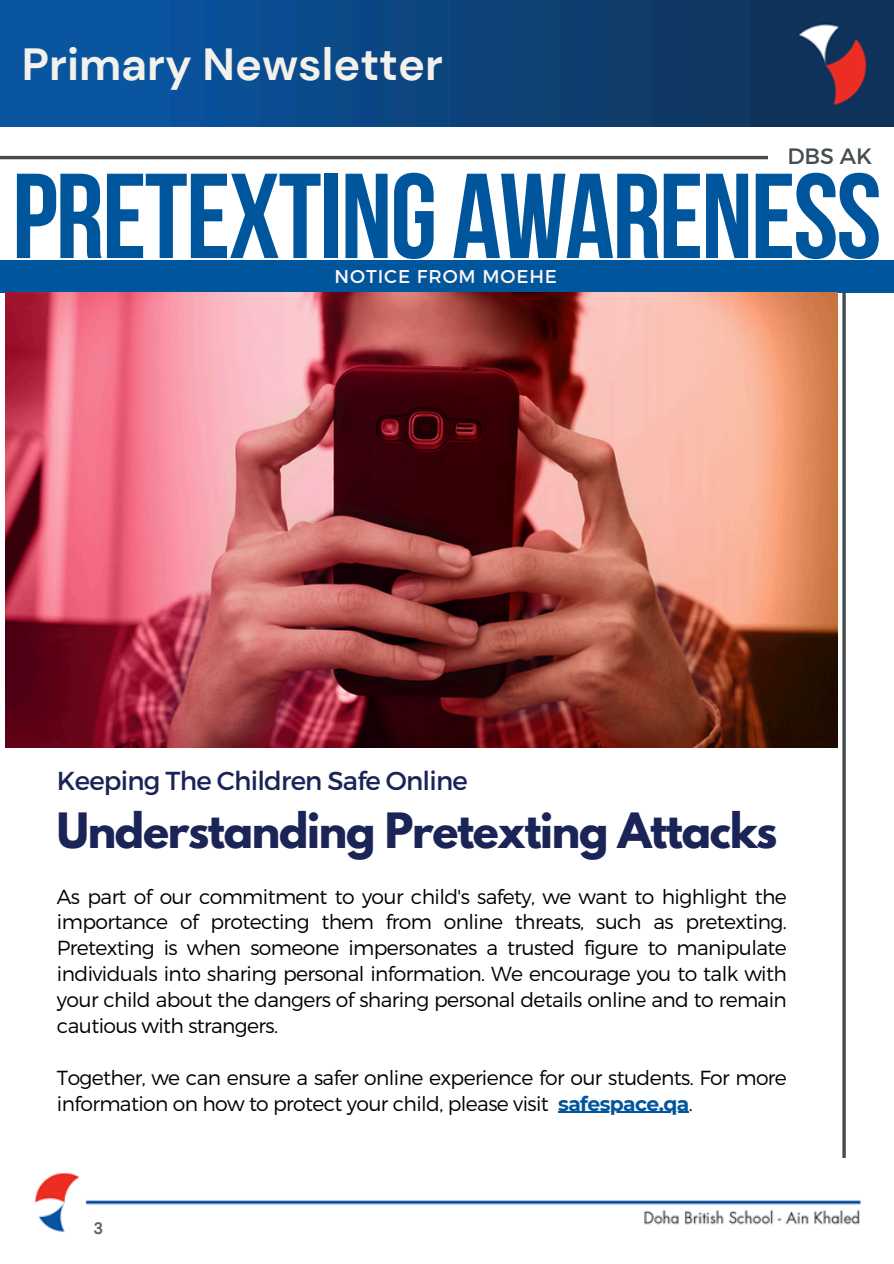
<style>
.page{position:relative;width:894px;height:1264px;background:#fff}
.page>*{position:absolute;margin:0;border:0;box-sizing:border-box;transform-origin:0 0}
.t1{font:120.45px "Bebas Neue Cyrillic";letter-spacing:-.015em;color:#00569d}
.t2{font:700 45px "DM Sans";color:#f2f1eb}
.t3{font:700 43.05px "League Spartan";letter-spacing:-.03em;color:#1b2456}
.t4{font:25.95px "Montserrat";letter-spacing:-.03em;color:#1b2456}
.t5{font:22.2px "Montserrat";color:#464d50}
.t6{font:300 20.25px/25.8px "Montserrat";letter-spacing:-.03em;color:#000;text-align:justify}
.t7{font:700 20.25px "Montserrat";letter-spacing:-.03em;color:#00569d}
.t8{font:18.45px "Montserrat";letter-spacing:.05em;color:#fff5f5}
.t9{font:700 16.5px "DM Sans";color:#616161}
.s1{font-weight:300;color:#000}
</style>
<div class="page">
<img style="left:0;top:0;width:893px;height:126px">
<img style="left:35px;top:1173px;width:826px;height:59px">
<hr style="left:842px;top:276px;width:3px;height:881px;background:#454d50">
<div style="left:0;top:260px;width:893px;height:33px;background:#00569d"></div>
<hr style="left:0;top:156px;width:767px;height:3px;background:#454d50">
<img style="left:6px;top:293px;width:831px;height:454px">
<hr style="left:558px;top:1111px;width:130px;height:1px;background:#00569d">
<p class="t2" style="left:22px;top:35px;width:422px">Primary Newsletter</p>
<h3 class="t5" style="left:787px;top:142px;width:86px">DBS AK</h3>
<h2 class="t1" style="left:12px;top:168px;width:870px">PRETEXTING AWARENESS</h2>
<p class="t8" style="left:334px;top:265px;width:224px">NOTICE FROM MOEHE</p>
<h2 class="t4" style="left:57px;top:763px;width:412px">Keeping The Children Safe Online</h2>
<p class="t3" style="left:57px;top:809px;width:721px">Understanding Pretexting Attacks</p>
<h5 class="t6" style="left:57px;top:882px;width:731px">As part of our commitment to your child's safety, we want to highlight the importance of protecting them from online threats, such as pretexting.<br>Pretexting is when someone impersonates a trusted figure to manipulate individuals into sharing personal information. We encourage you to talk with your child about the dangers of sharing personal details online and to remain cautious with strangers.</h5>
<h5 class="t6" style="left:57px;top:1063px;width:731px">Together, we can ensure a safer online experience for our students. For more information on how to protect your child, please visit</h5>
<p class="t7" style="left:558px;top:1091px;width:136px">safespace.qa<span class="s1">.</span></p>
<h1 class="t9" style="left:93px;top:1217px;width:11px">3</h1>
</div>
